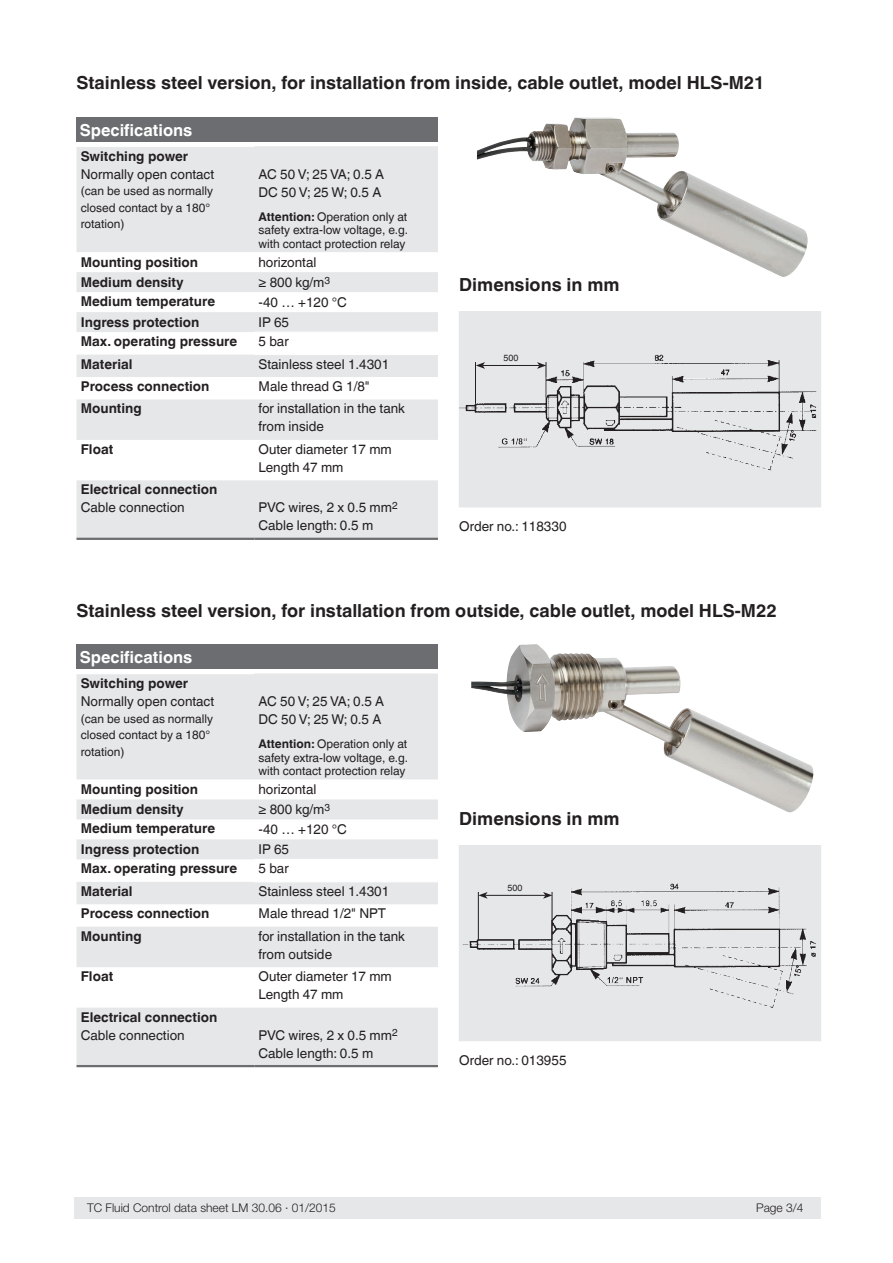
<style>
.page{position:relative;width:893px;height:1263px;background:#fff}
.page>*{position:absolute;margin:0;border:0;box-sizing:border-box;transform-origin:0 0}
.t1{font:700 18px "Helvetica World";color:#231f20}
.t2{font:700 16.5px "Helvetica World";color:#fff}
.t3{font:13.5px/18px "Helvetica World";color:#231f20}
.t4{font:700 13.5px/18px "Helvetica World";color:#231f20}
.t5{font:12px/16.5px "Helvetica World";color:#231f20}
.t6{font:300 12px "Helvetica Neue";color:#231f20}
.t7{font:9px "Helvetica World";color:#231f20}
.s1{font-weight:700}
.s2{font-weight:400}
</style>
<div class="page">
<div style="left:77px;top:117px;width:361px;height:25px;background:#6c6d70"></div>
<div style="left:77px;top:147px;width:361px;height:105px;background:#e6e7e9"></div>
<svg style="left:77px;top:272px;width:361px;height:266px;fill:#e6e7e9"></svg>
<hr style="left:254px;top:146px;width:184px;height:2px;background:#e6e7e9">
<hr style="left:254px;top:332px;width:184px;height:1px;background:#fff">
<hr style="left:254px;top:354px;width:184px;height:1px;background:#fff">
<hr style="left:77px;top:538px;width:177px;height:2px;background:#6c6d70">
<hr style="left:254px;top:538px;width:184px;height:2px;background:#6c6d70">
<div style="left:77px;top:644px;width:361px;height:26px;background:#6c6d70"></div>
<div style="left:77px;top:674px;width:361px;height:105px;background:#e6e7e9"></div>
<svg style="left:77px;top:799px;width:361px;height:266px;fill:#e6e7e9"></svg>
<hr style="left:254px;top:673px;width:184px;height:2px;background:#e6e7e9">
<hr style="left:254px;top:859px;width:184px;height:1px;background:#fff">
<hr style="left:254px;top:881px;width:184px;height:1px;background:#fff">
<hr style="left:77px;top:1065px;width:177px;height:2px;background:#6c6d70">
<hr style="left:254px;top:1065px;width:184px;height:2px;background:#6c6d70">
<img style="left:477px;top:118px;width:331px;height:159px">
<div style="left:459px;top:845px;width:362px;height:196px;background:#e6e7e9"></div>
<img style="left:462px;top:883px;width:354px;height:125px">
<hr style="left:478px;top:892px;width:1px;height:48px;background:#231f20">
<hr style="left:552px;top:892px;width:1px;height:48px;background:#231f20">
<hr style="left:485px;top:895px;width:60px;height:1px;background:#231f20">
<svg style="left:478px;top:892px;width:10px;height:7px"></svg>
<svg style="left:543px;top:892px;width:9px;height:7px"></svg>
<img style="left:471px;top:644px;width:343px;height:168px">
<div style="left:459px;top:312px;width:362px;height:195px;background:#e6e7e9"></div>
<img style="left:460px;top:354px;width:357px;height:117px">
<div style="left:74px;top:1197px;width:747px;height:21px;background:#e6e7e9"></div>
<p class="t1" style="left:77px;top:73px;width:689px">Stainless steel version, for installation from inside, cable outlet, model HLS-M21</p>
<p class="t2" style="left:80px;top:120px;width:114px">Specifications</p>
<p class="t3" style="left:81px;top:147px;width:135px"><span class="s1">Switching power<br></span>Normally open contact</p>
<p class="t5" style="left:81px;top:183px;width:134px">(can be used as normally closed contact by a 180° rotation)</p>
<p class="t3" style="left:259px;top:165px;width:127px">AC 50 V; 25 VA; 0.5 A<br>DC 50 V; 25 W; 0.5 A</p>
<p class="t5" style="left:259px;top:210px;width:151px;line-height:13.5px;text-align:justify"><span class="s1">Attention:</span> Operation only at safety extra-low voltage, e.g. with contact protection relay</p>
<p class="t4" style="left:81px;top:253px;width:119px">Mounting position</p>
<p class="t3" style="left:259px;top:253px;width:59px">horizontal</p>
<p class="t4" style="left:81px;top:273px;width:104px">Medium density</p>
<p class="t3" style="left:259px;top:273px;width:73px">≥ 800 kg/m<sup>3</sup></p>
<p class="t4" style="left:81px;top:292px;width:136px">Medium temperature</p>
<p class="t3" style="left:259px;top:293px;width:90px">-40 … +120 °C</p>
<p class="t4" style="left:81px;top:313px;width:120px">Ingress protection</p>
<p class="t3" style="left:259px;top:313px;width:32px">IP 65</p>
<p class="t4" style="left:81px;top:332px;width:158px">Max. operating pressure</p>
<p class="t3" style="left:259px;top:332px;width:32px">5 bar</p>
<p class="t4" style="left:81px;top:355px;width:53px">Material</p>
<p class="t3" style="left:259px;top:355px;width:132px">Stainless steel 1.4301</p>
<p class="t4" style="left:81px;top:377px;width:130px">Process connection</p>
<p class="t3" style="left:259px;top:377px;width:113px">Male thread G 1/8"</p>
<p class="t4" style="left:81px;top:400px;width:63px">Mounting</p>
<p class="t3" style="left:259px;top:400px;width:148px">for installation in the tank from inside</p>
<p class="t4" style="left:81px;top:440px;width:34px">Float</p>
<p class="t3" style="left:259px;top:440px;width:135px">Outer diameter 17 mm<br>Length 47 mm</p>
<p class="t4" style="left:81px;top:481px;width:138px">Electrical connection<br><span class="s2">Cable connection</span></p>
<p class="t3" style="left:259px;top:499px;width:141px">PVC wires, 2 x 0.5 mm<sup>2<br></sup>Cable length: 0.5 m</p>
<p class="t1" style="left:459px;top:275px;width:162px">Dimensions in mm</p>
<p class="t7" style="left:503px;top:353px;width:17px">500</p>
<p class="t3" style="left:459px;top:517px;width:109px">Order no.: 118330</p>
<p class="t1" style="left:77px;top:600px;width:702px">Stainless steel version, for installation from outside, cable outlet, model HLS-M22</p>
<p class="t2" style="left:80px;top:647px;width:114px">Specifications</p>
<p class="t3" style="left:81px;top:674px;width:135px"><span class="s1">Switching power<br></span>Normally open contact</p>
<p class="t5" style="left:81px;top:710px;width:134px">(can be used as normally closed contact by a 180° rotation)</p>
<p class="t3" style="left:259px;top:692px;width:127px">AC 50 V; 25 VA; 0.5 A<br>DC 50 V; 25 W; 0.5 A</p>
<p class="t5" style="left:259px;top:737px;width:151px;line-height:13.5px;text-align:justify"><span class="s1">Attention:</span> Operation only at safety extra-low voltage, e.g. with contact protection relay</p>
<p class="t4" style="left:81px;top:781px;width:119px">Mounting position</p>
<p class="t3" style="left:259px;top:781px;width:59px">horizontal</p>
<p class="t4" style="left:81px;top:801px;width:104px">Medium density</p>
<p class="t3" style="left:259px;top:801px;width:73px">≥ 800 kg/m<sup>3</sup></p>
<p class="t4" style="left:81px;top:820px;width:136px">Medium temperature</p>
<p class="t3" style="left:259px;top:820px;width:90px">-40 … +120 °C</p>
<p class="t4" style="left:81px;top:840px;width:120px">Ingress protection</p>
<p class="t3" style="left:259px;top:840px;width:32px">IP 65</p>
<p class="t4" style="left:81px;top:860px;width:158px">Max. operating pressure</p>
<p class="t3" style="left:259px;top:860px;width:32px">5 bar</p>
<p class="t4" style="left:81px;top:882px;width:53px">Material</p>
<p class="t3" style="left:259px;top:882px;width:132px">Stainless steel 1.4301</p>
<p class="t4" style="left:81px;top:904px;width:130px">Process connection</p>
<p class="t3" style="left:259px;top:904px;width:129px">Male thread 1/2" NPT</p>
<p class="t4" style="left:81px;top:927px;width:63px">Mounting</p>
<p class="t3" style="left:259px;top:927px;width:148px">for installation in the tank from outside</p>
<p class="t4" style="left:81px;top:967px;width:34px">Float</p>
<p class="t3" style="left:259px;top:967px;width:135px">Outer diameter 17 mm<br>Length 47 mm</p>
<p class="t4" style="left:81px;top:1008px;width:138px">Electrical connection<br><span class="s2">Cable connection</span></p>
<p class="t3" style="left:259px;top:1026px;width:141px">PVC wires, 2 x 0.5 mm<sup>2<br></sup>Cable length: 0.5 m</p>
<p class="t1" style="left:459px;top:808px;width:162px">Dimensions in mm</p>
<p class="t7" style="left:507px;top:883px;width:17px">500</p>
<p class="t3" style="left:459px;top:1051px;width:109px">Order no.: 013955</p>
<p class="t5" style="left:81px;top:1199px;width:200px">WIKA data sheet LM 30.06 ∙ 01/2 15</p>
<p class="t5" style="left:752px;top:1200px;width:61px">Page 3 of 4</p>
<p class="t6" style="left:87px;top:1201px;width:250px">TC Fluid Control data sheet LM 30.06 ∙ 01/2015</p>
<p class="t6" style="left:756px;top:1201px;width:49px">Page 3/4</p>
</div>
